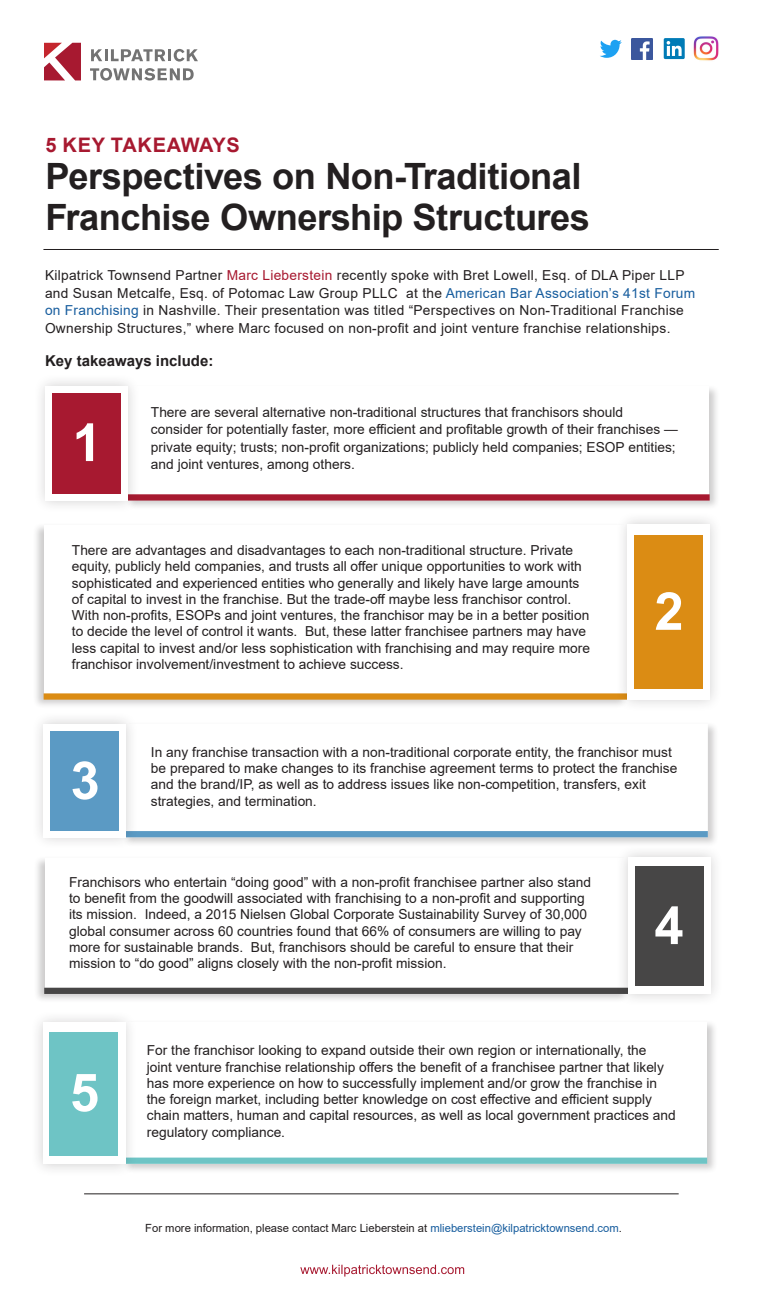
<style>
.page{position:relative;width:765px;height:1305px;background:#fff}
.page>*{position:absolute;margin:0;border:0;box-sizing:border-box;transform-origin:0 0}
.t1{font:700 52.5px "Arial";color:#fff}
.t2{font:700 36.25px/41.2px "Arial";letter-spacing:-.015em;color:#231f20}
.t3{font:700 20px "Arial";letter-spacing:.035em;color:#a71930}
.body{font:700 15px "Arial";color:#231f20}
.bullets{font:13.75px/16.2px "Arial";color:#231f20}
.body-2{font:13.75px/17.5px "Arial";letter-spacing:.02em;color:#231f20}
.body_copy_10_13{font:11.25px "Arial";color:#231f20}
.s1{color:#a71930}
.s2{color:#175d9e}
</style>
<div class="page">
<div style="left:122px;top:721px;width:597px;height:127px;background:#231f20;opacity:.22"></div>
<div style="left:124px;top:724px;width:584px;height:113px;background:#fff"></div>
<div style="left:124px;top:831px;width:584px;height:6px;background:#5b9ac4"></div>
<div style="left:31px;top:711px;width:107px;height:139px;background:#231f20;opacity:.21"></div>
<div style="left:44px;top:724px;width:82px;height:113px;background:#fff"></div>
<div style="left:51px;top:731px;width:68px;height:99px;background:#5b9ac4"></div>
<div style="left:33px;top:523px;width:595px;height:186px;background:#231f20;opacity:.22"></div>
<div style="left:44px;top:525px;width:583px;height:174px;background:#fff"></div>
<div style="left:44px;top:693px;width:584px;height:7px;background:#db8c14"></div>
<div style="left:125px;top:384px;width:596px;height:127px;background:#231f20;opacity:.22"></div>
<div style="left:126px;top:387px;width:583px;height:113px;background:#fff"></div>
<svg style="left:91px;top:49px;width:107px;height:13px"></svg>
<svg style="left:90px;top:68px;width:104px;height:13px"></svg>
<svg style="left:44px;top:43px;width:37px;height:37px"></svg>
<hr style="left:84px;top:1194px;width:595px;height:1px;background:#231f20">
<img style="left:632px;top:38px;width:21px;height:21px">
<svg style="left:600px;top:40px;width:22px;height:18px"></svg>
<div style="left:664px;top:38px;width:21px;height:21px;background:#007bb6;border-radius:2px"></div>
<svg style="left:667px;top:41px;width:15px;height:15px"></svg>
<svg style="left:300px;top:1265px;width:164px;height:12px"></svg>
<hr style="left:43px;top:249px;width:676px;height:1px;background:#231f20">
<div style="left:126px;top:494px;width:584px;height:7px;background:#a71930"></div>
<div style="left:33px;top:373px;width:107px;height:140px;background:#231f20;opacity:.21"></div>
<div style="left:45px;top:386px;width:83px;height:115px;background:#fff"></div>
<div style="left:52px;top:393px;width:68px;height:101px;background:#a71930"></div>
<div style="left:615px;top:511px;width:107px;height:201px;background:#231f20;opacity:.21"></div>
<div style="left:628px;top:524px;width:82px;height:176px;background:#fff"></div>
<div style="left:634px;top:535px;width:68px;height:154px;background:#db8c14"></div>
<img style="left:693px;top:36px;width:26px;height:25px">
<div style="left:122px;top:1019px;width:596px;height:155px;background:#231f20;opacity:.22"></div>
<div style="left:124px;top:1022px;width:583px;height:141px;background:#fff"></div>
<div style="left:123px;top:1158px;width:584px;height:6px;background:#6ec4c5"></div>
<div style="left:30px;top:1010px;width:108px;height:167px;background:#231f20;opacity:.21"></div>
<div style="left:43px;top:1023px;width:82px;height:141px;background:#fff"></div>
<div style="left:50px;top:1032px;width:68px;height:123px;background:#6ec4c5"></div>
<div style="left:33px;top:856px;width:596px;height:148px;background:#231f20;opacity:.22"></div>
<div style="left:45px;top:858px;width:583px;height:135px;background:#fff"></div>
<div style="left:44px;top:988px;width:584px;height:6px;background:#474646"></div>
<div style="left:615px;top:845px;width:108px;height:162px;background:#231f20;opacity:.21"></div>
<div style="left:628px;top:857px;width:82px;height:137px;background:#fff"></div>
<div style="left:635px;top:866px;width:68px;height:119px;background:#474646"></div>
<p class="t3" style="left:46px;top:131px;width:196px">5 KEY TAKEAWAYS</p>
<p class="t2" style="left:46px;top:156px;width:546px">Perspectives on Non-Traditional<br>Franchise Ownership Structures</p>
<p class="body-2" style="left:45px;top:267px;width:652px">Kilpatrick Townsend Partner <span class="s1">Marc Lieberstein</span> recently spoke with Bret Lowell, Esq. of DLA Piper LLP and Susan Metcalfe, Esq. of Potomac Law Group PLLC at the <span class="s2">American Bar Association’s 41st Forum on Franchising</span> in Nashville. Their presentation was titled “Perspectives on Non-Traditional Franchise Ownership Structures,” where Marc focused on non-profit and joint venture franchise relationships.</p>
<p class="body" style="left:45px;top:350px;width:170px">Key takeaways include:</p>
<p class="t1" style="left:72px;top:406px;width:31px">1</p>
<p class="bullets" style="left:151px;top:403px;width:528px;line-height:17.5px">There are several alternative non-traditional structures that franchisors should consider for potentially faster, more efficient and profitable growth of their franchises — private equity; trusts; non-profit organizations; publicly held companies; ESOP entities; and joint ventures, among others.</p>
<p class="bullets" style="left:72px;top:542px;width:520px">There are advantages and disadvantages to each non-traditional structure. Private equity, publicly held companies, and trusts all offer unique opportunities to work with sophisticated and experienced entities who generally and likely have large amounts of capital to invest in the franchise. But the trade-off maybe less franchisor control.<br>With non-profits, ESOPs and joint ventures, the franchisor may be in a better position to decide the level of control it wants. But, these latter franchisee partners may have less capital to invest and/or less sophistication with franchising and may require more franchisor involvement/investment to achieve success.</p>
<p class="t1" style="left:654px;top:574px;width:31px">2</p>
<p class="t1" style="left:71px;top:744px;width:31px">3</p>
<p class="bullets" style="left:151px;top:744px;width:528px">In any franchise transaction with a non-traditional corporate entity, the franchisor must be prepared to make changes to its franchise agreement terms to protect the franchise and the brand/IP, as well as to address issues like non-competition, transfers, exit strategies, and termination.</p>
<p class="bullets" style="left:69px;top:874px;width:523px">Franchisors who entertain “doing good” with a non-profit franchisee partner also stand to benefit from the goodwill associated with franchising to a non-profit and supporting its mission. Indeed, a 2015 Nielsen Global Corporate Sustainability Survey of 30,000 global consumer across 60 countries found that 66% of consumers are willing to pay more for sustainable brands. But, franchisors should be careful to ensure that their mission to “do good” aligns closely with the non-profit mission.</p>
<p class="t1" style="left:654px;top:889px;width:31px">4</p>
<p class="t1" style="left:70px;top:1056px;width:31px">5</p>
<p class="bullets" style="left:147px;top:1042px;width:530px">For the franchisor looking to expand outside their own region or internationally, the<br>joint venture franchise relationship offers the benefit of a franchisee partner that likely has more experience on how to successfully implement and/or grow the franchise in the foreign market, including better knowledge on cost effective and efficient supply chain matters, human and capital resources, as well as local government practices and regulatory compliance.</p>
<p class="body_copy_10_13" style="left:145px;top:1220px;width:478px">For more information, please contact Marc Lieberstein at <span class="s2">mlieberstein@kilpatricktownsend.com</span>.</p>
</div>
